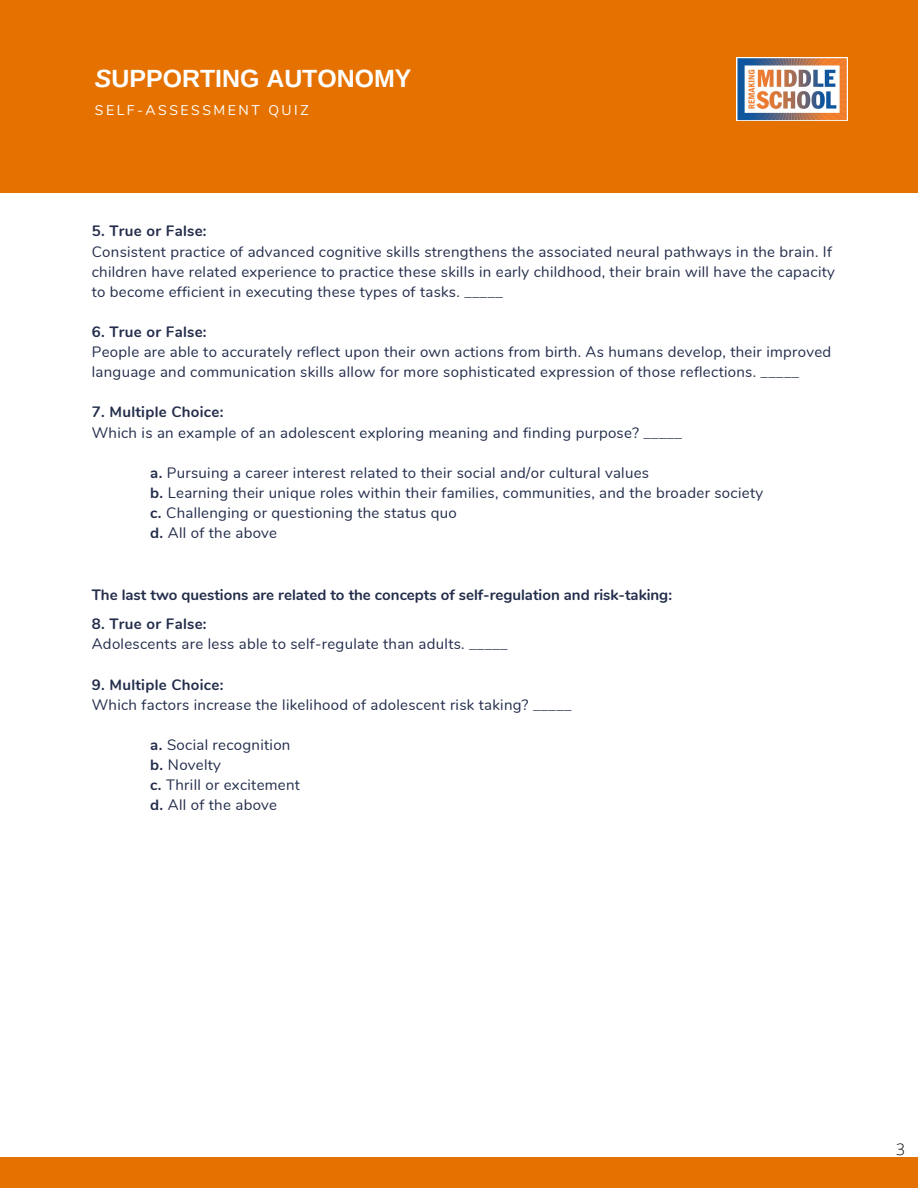
<style>
.page{position:relative;width:918px;height:1188px;background:#fff}
.page>*{position:absolute;margin:0;border:0;box-sizing:border-box;transform-origin:0 0}
.t1{font:700 24.9px "Arimo";color:#fff}
.t2{font:300 15.75px "Open Sans";color:#000}
.t3{font:15px/20.1px "Nunito";letter-spacing:.02em;color:#232d4b}
.t4{font:700 15px "Nunito";letter-spacing:.02em;color:#232d4b}
.t5{font:700 15px "Nunito";color:#232d4b}
.t6{font:13.95px "Nunito";letter-spacing:.18em;color:#fff}
.s1{font-style:italic}
.s2{font-weight:700}
</style>
<div class="page">
<div style="left:0;top:0;width:918px;height:192px;background:#e57200"></div>
<div style="left:0;top:1158px;width:918px;height:30px;background:#e57200"></div>
<img style="left:737px;top:58px;width:110px;height:63px">
<h1 class="t1" style="left:95px;top:64px;width:318px"><span class="s1">S</span>UPPORTING AUTONOMY</h1>
<p class="t6" style="left:95px;top:101px;width:215px">SELF-ASSESSMENT QUIZ</p>
<p class="t4" style="left:92px;top:221px;width:116px">5. True or False:</p>
<p class="t3" style="left:92px;top:242px;width:745px">Consistent practice of advanced cognitive skills strengthens the associated neural pathways in the brain. If children have related experience to practice these skills in early childhood, their brain will have the capacity to become efficient in executing these types of tasks. _____</p>
<p class="t4" style="left:92px;top:322px;width:116px">6. True or False:</p>
<p class="t3" style="left:92px;top:342px;width:741px">People are able to accurately reflect upon their own actions from birth. As humans develop, their improved language and communication skills allow for more sophisticated expression of those reflections. _____</p>
<p class="t4" style="left:92px;top:402px;width:133px">7. Multiple Choice:</p>
<p class="t3" style="left:92px;top:423px;width:592px">Which is an example of an adolescent exploring meaning and finding purpose? _____</p>
<p class="t3" style="left:150px;top:463px;width:614px"><span class="s2">a.</span> Pursuing a career interest related to their social and/or cultural values<br><span class="s2">b.</span> Learning their unique roles within their families, communities, and the broader society <span class="s2">c.</span> Challenging or questioning the status quo<br><span class="s2">d.</span> All of the above</p>
<p class="t5" style="left:92px;top:585px;width:582px">The last two questions are related to the concepts of self-regulation and risk-taking:</p>
<p class="t4" style="left:92px;top:614px;width:116px">8. True or False:</p>
<p class="t3" style="left:92px;top:634px;width:417px">Adolescents are less able to self-regulate than adults. _____</p>
<p class="t4" style="left:92px;top:674px;width:133px">9. Multiple Choice:</p>
<p class="t3" style="left:92px;top:695px;width:481px">Which factors increase the likelihood of adolescent risk taking? _____</p>
<p class="t3" style="left:150px;top:735px;width:151px"><span class="s2">a.</span> Social recognition <span class="s2">b.</span> Novelty<br><span class="s2">c.</span> Thrill or excitement <span class="s2">d.</span> All of the above</p>
<p class="t2" style="left:896px;top:1138px;width:10px">3</p>
</div>
